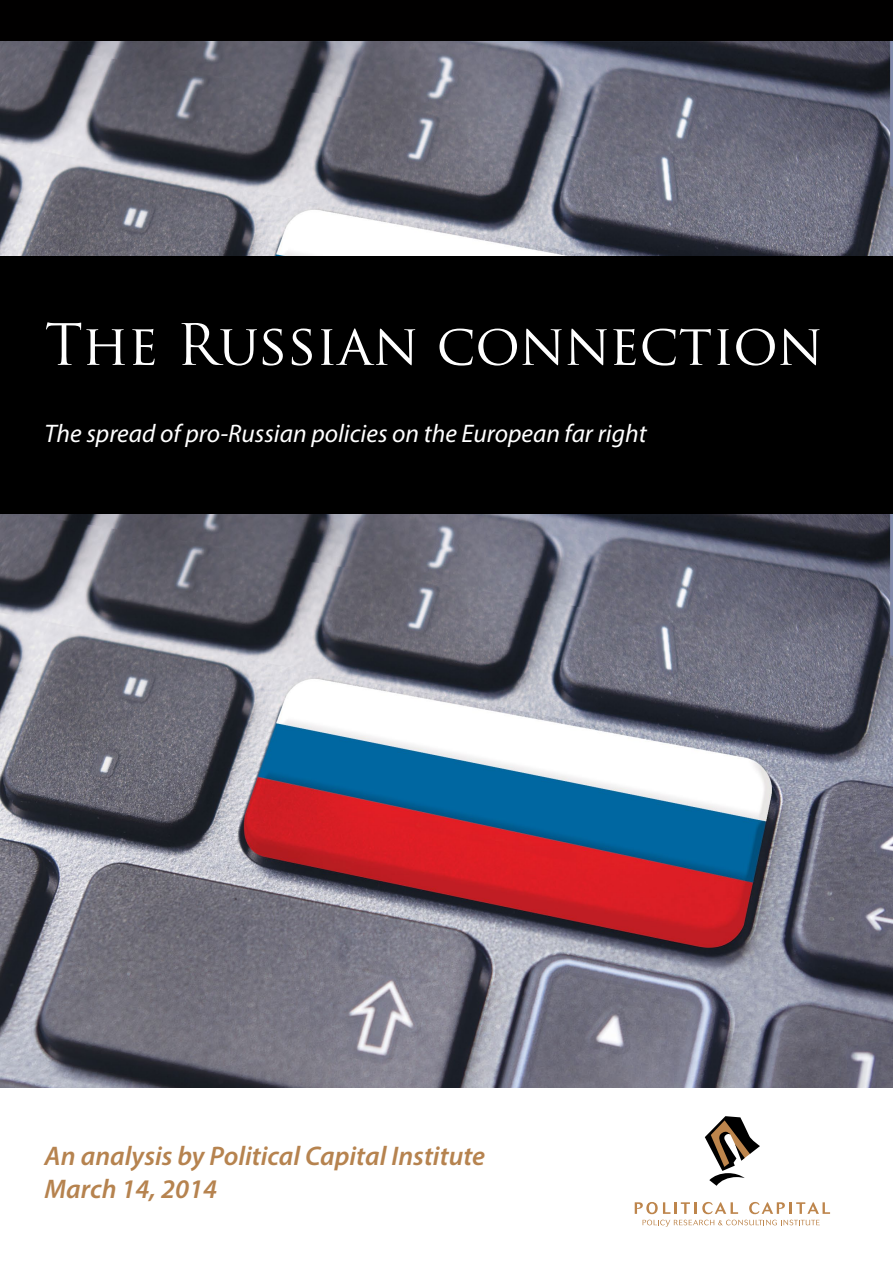
<style>
.page{position:relative;width:893px;height:1263px;background:#fff}
.page>*{position:absolute;margin:0;border:0;box-sizing:border-box;transform-origin:0 0}
.t1{font:55.5px "Trajan Pro";letter-spacing:-.01em;color:#fff}
.t2{font:italic 600 27px/32.4px "Myriad Pro";color:#b6834f}
.t3{font:italic 25.5px "Myriad Pro";color:#fff}
</style>
<div class="page">
<img style="left:0;top:513px;width:893px;height:575px">
<div style="left:0;top:0;width:893px;height:40px;background:#010000"></div>
<div style="left:0;top:256px;width:893px;height:257px;background:#000"></div>
<svg style="left:705px;top:1116px;width:55px;height:70px"></svg>
<svg style="left:635px;top:1202px;width:103px;height:12px"></svg>
<svg style="left:749px;top:1202px;width:81px;height:12px"></svg>
<svg style="left:643px;top:1220px;width:177px;height:7px"></svg>
<img style="left:0;top:42px;width:893px;height:213px">
<h1 class="t1" style="left:45px;top:309px;width:780px">The Russian connection</h1>
<p class="t3" style="left:45px;top:418px;width:603px">The spread of pro-Russian policies on the European far right</p>
<p class="t2" style="left:45px;top:1139px;width:442px">An analysis by Political Capital Institute<br>March 14, 2014</p>
</div>
